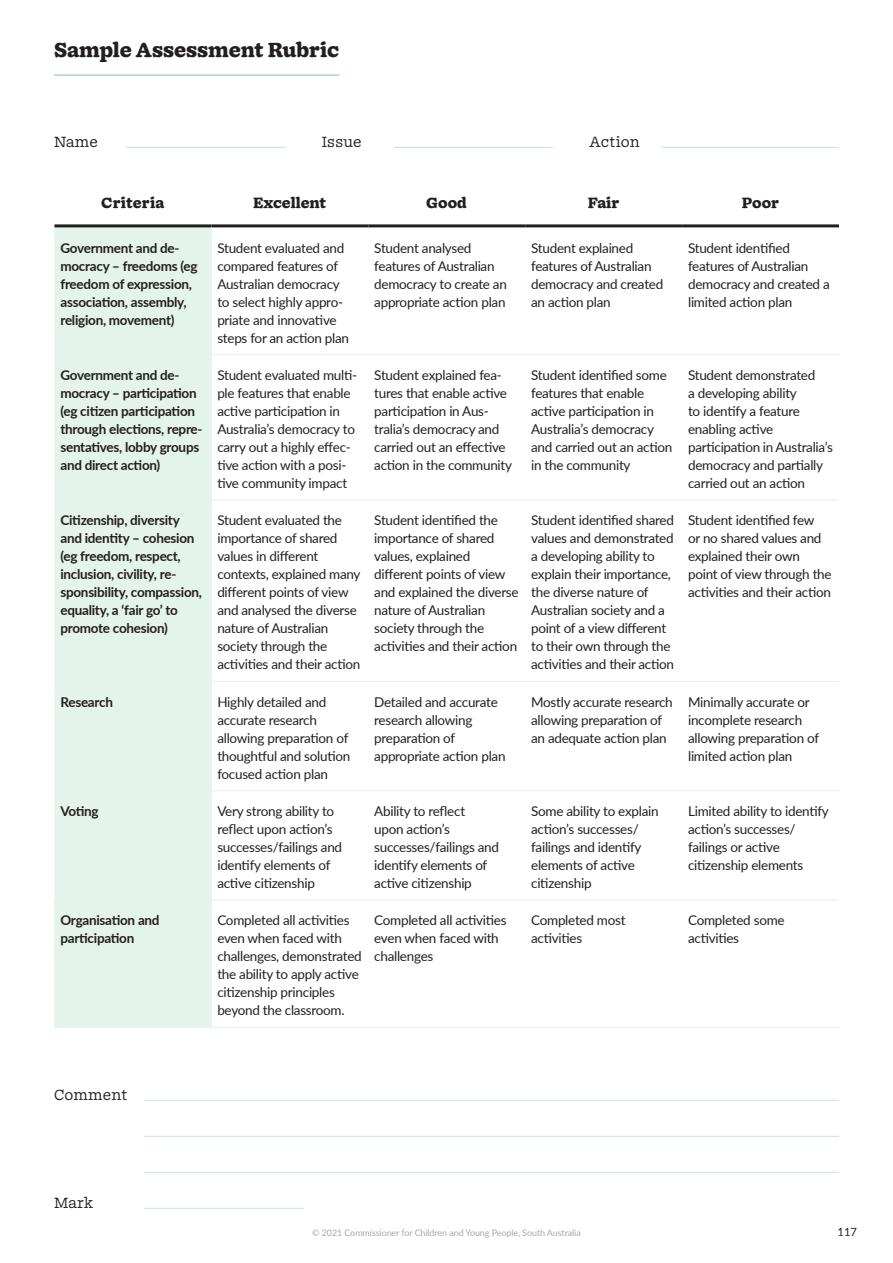
<style>
.page{position:relative;width:893px;height:1263px;background:#fff}
.page>*{position:absolute;margin:0;border:0;box-sizing:border-box;transform-origin:0 0}
.Heading_3{font:700 19.5px "Doyle";letter-spacing:-.01em;color:#231f20}
.Paragraph{font:300 14.25px "Doyle";letter-spacing:.01em;color:#231f20}
.Heading_3-2{font:700 14.25px "Doyle";letter-spacing:-.015em;color:#231f20}
.Paragraph-2{font:700 14.25px "Doyle";letter-spacing:.015em;color:#231f20}
.Paragraph-3{font:13.5px/18px "Lato";letter-spacing:-.02em;color:#231f20}
.Paragraph-4{font:700 13.5px/18px "Lato";letter-spacing:-.02em;color:#231f20}
.t1{font:11.25px "Lato";color:#231f20}
.t2{font:9px "Lato";letter-spacing:-.01em;color:#a8a9ad}
</style>
<div class="page">
<hr style="left:54px;top:75px;width:285px;height:1px;background:#70c7a5">
<div style="left:54px;top:227px;width:157px;height:800px;background:#e4f3eb"></div>
<hr style="left:54px;top:900px;width:1px;height:127px;background:#e4f3eb">
<hr style="left:54px;top:1027px;width:157px;height:1px;background:#e4f3eb">
<hr style="left:211px;top:1027px;width:157px;height:1px;background:#e4f3eb">
<hr style="left:368px;top:1027px;width:157px;height:1px;background:#e4f3eb">
<hr style="left:525px;top:1027px;width:157px;height:1px;background:#e4f3eb">
<hr style="left:682px;top:1027px;width:157px;height:1px;background:#e4f3eb">
<hr style="left:54px;top:224px;width:157px;height:3px;background:#231f20">
<hr style="left:211px;top:224px;width:157px;height:3px;background:#231f20">
<hr style="left:368px;top:224px;width:157px;height:3px;background:#231f20">
<hr style="left:525px;top:224px;width:157px;height:3px;background:#231f20">
<hr style="left:682px;top:224px;width:157px;height:3px;background:#231f20">
<hr style="left:211px;top:227px;width:1px;height:127px;background:#e4f3eb">
<hr style="left:54px;top:354px;width:157px;height:1px;background:#e4f3eb">
<hr style="left:54px;top:500px;width:157px;height:1px;background:#e4f3eb">
<hr style="left:54px;top:681px;width:157px;height:1px;background:#e4f3eb">
<hr style="left:54px;top:790px;width:157px;height:1px;background:#e4f3eb">
<hr style="left:54px;top:900px;width:157px;height:1px;background:#e4f3eb">
<hr style="left:211px;top:355px;width:1px;height:145px;background:#e4f3eb">
<hr style="left:211px;top:500px;width:1px;height:181px;background:#e4f3eb">
<hr style="left:211px;top:682px;width:1px;height:108px;background:#e4f3eb">
<hr style="left:211px;top:791px;width:1px;height:109px;background:#e4f3eb">
<hr style="left:211px;top:900px;width:1px;height:127px;background:#e4f3eb">
<hr style="left:211px;top:354px;width:157px;height:1px;background:#e4f3eb">
<hr style="left:211px;top:500px;width:157px;height:1px;background:#e4f3eb">
<hr style="left:211px;top:681px;width:157px;height:1px;background:#e4f3eb">
<hr style="left:211px;top:790px;width:157px;height:1px;background:#e4f3eb">
<hr style="left:211px;top:900px;width:157px;height:1px;background:#e4f3eb">
<hr style="left:368px;top:354px;width:157px;height:1px;background:#e4f3eb">
<hr style="left:525px;top:354px;width:157px;height:1px;background:#e4f3eb">
<hr style="left:682px;top:354px;width:157px;height:1px;background:#e4f3eb">
<hr style="left:368px;top:500px;width:157px;height:1px;background:#e4f3eb">
<hr style="left:525px;top:500px;width:157px;height:1px;background:#e4f3eb">
<hr style="left:682px;top:500px;width:157px;height:1px;background:#e4f3eb">
<hr style="left:368px;top:681px;width:157px;height:1px;background:#e4f3eb">
<hr style="left:525px;top:681px;width:157px;height:1px;background:#e4f3eb">
<hr style="left:682px;top:681px;width:157px;height:1px;background:#e4f3eb">
<hr style="left:368px;top:790px;width:157px;height:1px;background:#e4f3eb">
<hr style="left:525px;top:790px;width:157px;height:1px;background:#e4f3eb">
<hr style="left:682px;top:790px;width:157px;height:1px;background:#e4f3eb">
<hr style="left:368px;top:900px;width:157px;height:1px;background:#e4f3eb">
<hr style="left:525px;top:900px;width:157px;height:1px;background:#e4f3eb">
<hr style="left:682px;top:900px;width:157px;height:1px;background:#e4f3eb">
<hr style="left:126px;top:147px;width:160px;height:1px;background:#c6e5d7">
<hr style="left:394px;top:147px;width:159px;height:1px;background:#c6e5d7">
<hr style="left:661px;top:147px;width:178px;height:1px;background:#c6e5d7">
<hr style="left:144px;top:1100px;width:695px;height:1px;background:#c6e5d7">
<hr style="left:144px;top:1136px;width:695px;height:1px;background:#c6e5d7">
<hr style="left:144px;top:1172px;width:695px;height:1px;background:#c6e5d7">
<hr style="left:144px;top:1208px;width:160px;height:1px;background:#c6e5d7">
<p class="Heading_3" style="left:54px;top:37px;width:287px">Sample Assessment Rubric</p>
<p class="Paragraph" style="left:54px;top:133px;width:45px">Name</p>
<p class="Paragraph" style="left:322px;top:133px;width:41px">Issue</p>
<p class="Paragraph" style="left:589px;top:133px;width:52px">Action</p>
<p class="Paragraph-2" style="left:101px;top:193px;width:65px">Criteria</p>
<p class="Heading_3-2" style="left:253px;top:193px;width:75px">Excellent</p>
<p class="Heading_3-2" style="left:426px;top:193px;width:42px">Good</p>
<p class="Heading_3-2" style="left:588px;top:193px;width:33px">Fair</p>
<p class="Heading_3-2" style="left:742px;top:193px;width:39px">Poor</p>
<p class="Paragraph-4" style="left:60px;top:238px;width:139px">Government and de&shy;mocracy – freedoms (eg freedom of expression, association, assembly, religion, movement)</p>
<p class="Paragraph-3" style="left:217px;top:238px;width:133px">Student evaluated and compared features of<br>Australian democracy to select highly appro&shy;priate and innovative steps for an action plan</p>
<p class="Paragraph-3" style="left:374px;top:238px;width:134px">Student analysed features of Australian democracy to create an appropriate action plan</p>
<p class="Paragraph-3" style="left:531px;top:238px;width:134px">Student explained features of Australian democracy and created an action plan</p>
<p class="Paragraph-3" style="left:688px;top:238px;width:143px">Student identified features of Australian democracy and created a limited action plan</p>
<p class="Paragraph-4" style="left:60px;top:366px;width:144px">Government and de&shy;mocracy – participation (eg citizen participation through elections, repre&shy;sentatives, lobby groups and direct action)</p>
<p class="Paragraph-3" style="left:217px;top:366px;width:141px">Student evaluated multi&shy;ple features that enable active participation in<br>Australia’s democracy to carry out a highly effec&shy;tive action with a posi&shy;tive community impact</p>
<p class="Paragraph-3" style="left:374px;top:366px;width:139px">Student explained fea&shy;tures that enable active participation in Aus&shy;tralia’s democracy and carried out an effective action in the community</p>
<p class="Paragraph-3" style="left:531px;top:366px;width:143px">Student identified some features that enable active participation in<br>Australia’s democracy and carried out an action in the community</p>
<p class="Paragraph-3" style="left:688px;top:366px;width:146px">Student demonstrated<br>a developing ability<br>to identify a feature enabling active participation in Australia’s democracy and partially carried out an action</p>
<p class="Paragraph-4" style="left:60px;top:511px;width:143px">Citizenship, diversity and identity – cohesion (eg freedom, respect, inclusion, civility, re&shy;sponsibility, compassion, equality, a ‘fair go’ to promote cohesion)</p>
<p class="Paragraph-3" style="left:217px;top:511px;width:145px">Student evaluated the importance of shared values in different contexts, explained many different points of view and analysed the diverse nature of Australian society through the activities and their action</p>
<p class="Paragraph-3" style="left:374px;top:511px;width:146px">Student identified the importance of shared values, explained different points of view and explained the diverse nature of Australian society through the activities and their action</p>
<p class="Paragraph-3" style="left:531px;top:511px;width:144px">Student identified shared values and demonstrated a developing ability to explain their importance, the diverse nature of<br>Australian society and a point of a view different to their own through the activities and their action</p>
<p class="Paragraph-3" style="left:688px;top:511px;width:145px">Student identified few<br>or no shared values and explained their own point of view through the activities and their action</p>
<p class="Paragraph-4" style="left:60px;top:692px;width:54px">Research</p>
<p class="Paragraph-3" style="left:217px;top:692px;width:135px">Highly detailed and accurate research allowing preparation of thoughtful and solution focused action plan</p>
<p class="Paragraph-3" style="left:374px;top:692px;width:133px">Detailed and accurate research allowing preparation of appropriate action plan</p>
<p class="Paragraph-3" style="left:531px;top:692px;width:143px">Mostly accurate research allowing preparation of an adequate action plan</p>
<p class="Paragraph-3" style="left:688px;top:692px;width:133px">Minimally accurate or incomplete research allowing preparation of limited action plan</p>
<p class="Paragraph-4" style="left:60px;top:802px;width:40px">Voting</p>
<p class="Paragraph-3" style="left:217px;top:802px;width:126px">Very strong ability to reflect upon action’s successes/failings and identify elements of active citizenship</p>
<p class="Paragraph-3" style="left:374px;top:802px;width:126px">Ability to reflect<br>upon action’s successes/failings and identify elements of active citizenship</p>
<p class="Paragraph-3" style="left:531px;top:802px;width:129px">Some ability to explain action’s successes/ failings and identify elements of active citizenship</p>
<p class="Paragraph-3" style="left:688px;top:802px;width:142px">Limited ability to identify action’s successes/ failings or active citizenship elements</p>
<p class="Paragraph-4" style="left:60px;top:911px;width:101px">Organisation and participation</p>
<p class="Paragraph-3" style="left:217px;top:911px;width:146px">Completed all activities even when faced with challenges, demonstrated the ability to apply active citizenship principles beyond the classroom.</p>
<p class="Paragraph-3" style="left:374px;top:911px;width:134px">Completed all activities even when faced with challenges</p>
<p class="Paragraph-3" style="left:531px;top:911px;width:96px">Completed most activities</p>
<p class="Paragraph-3" style="left:688px;top:911px;width:98px">Completed some activities</p>
<p class="Paragraph" style="left:54px;top:1085px;width:75px">Comment</p>
<p class="Paragraph" style="left:54px;top:1193px;width:41px">Mark</p>
<p class="t2" style="left:312px;top:1226px;width:270px">© 2021 Commissioner for Children and Young People, South Australia</p>
<p class="t1" style="left:838px;top:1224px;width:21px">117</p>
</div>
